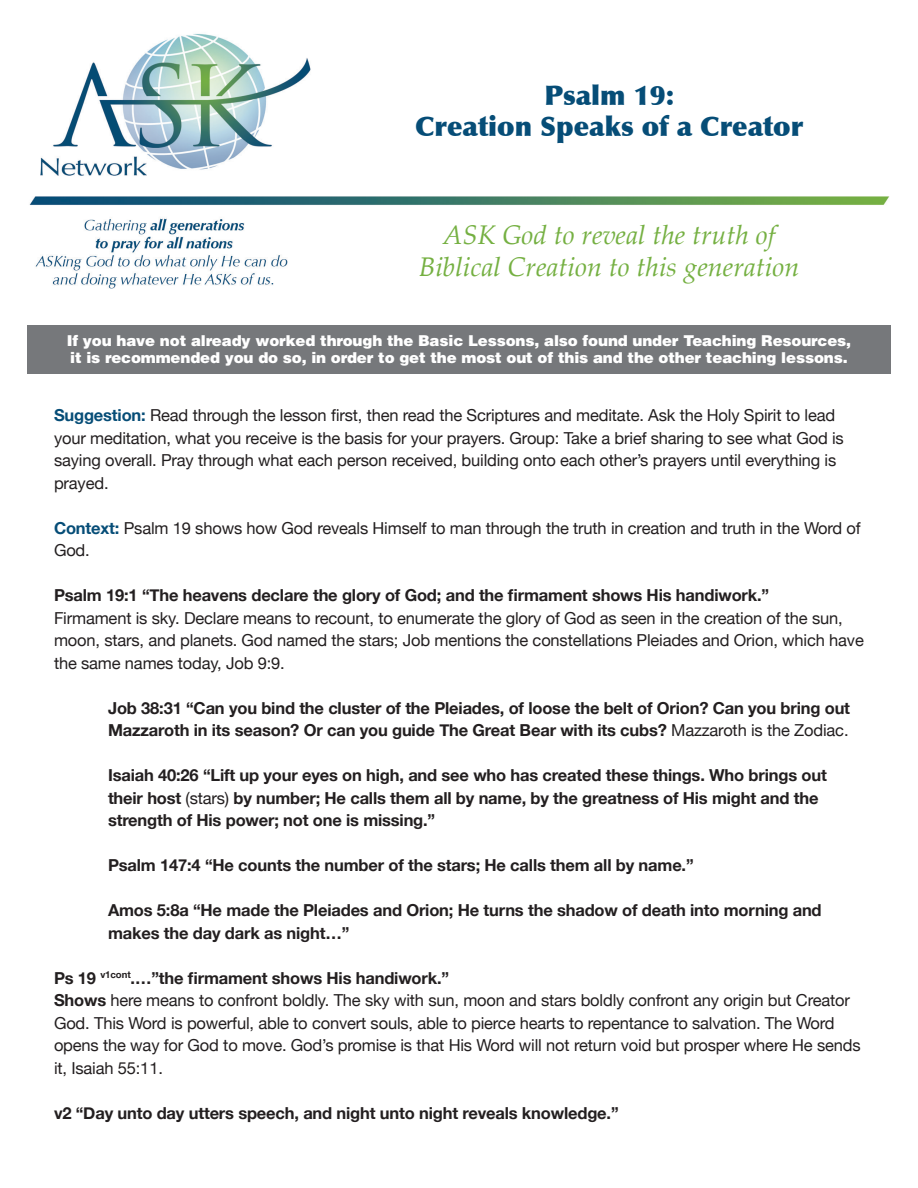
<style>
.page{position:relative;width:918px;height:1188px;background:#fff}
.page>*{position:absolute;margin:0;border:0;box-sizing:border-box;transform-origin:0 0}
.t1{font:italic 27px/31.5px "Palatino Linotype";color:#75b042;text-align:center}
.t2{font:900 27px/31.5px "Optima";color:#064d77;text-align:center}
.t3{font:16.5px/22.5px "Helvetica Neue";letter-spacing:-.01em;color:#231f20}
.t4{font:700 16.5px/22.5px "Helvetica Neue";letter-spacing:-.01em;color:#231f20}
.t5{font:900 15px/16.5px "Helvetica";letter-spacing:-.01em;color:#fff}
.s1{font-weight:700;color:#064d77}
.s2{font-weight:400}
.s3{font-weight:700}
</style>
<div class="page">
<img style="left:29px;top:33px;width:861px;height:256px">
<div style="left:27px;top:325px;width:864px;height:49px;background:#76787b"></div>
<h1 class="t2" style="left:415px;top:80px;width:390px">Psalm 19:<br>Creation Speaks of a Creator</h1>
<h1 class="t1" style="left:419px;top:218px;width:382px">ASK God to reveal the truth of<br>Biblical Creation to this generation</h1>
<p class="t5" style="left:67px;top:332px;width:786px">If you have not already worked through the Basic Lessons, also found under Teaching Resources, it is recommended you do so, in order to get the most out of this and the other teaching lessons.</p>
<p class="t3" style="left:54px;top:404px;width:791px"><span class="s1">Suggestion:</span> Read through the lesson first, then read the Scriptures and meditate. Ask the Holy Spirit to lead your meditation, what you receive is the basis for your prayers. Group: Take a brief sharing to see what God is saying overall. Pray through what each person received, building onto each other’s prayers until everything is prayed.</p>
<p class="t3" style="left:54px;top:516px;width:808px"><span class="s1">Context:</span> Psalm 19 shows how God reveals Himself to man through the truth in creation and truth in the Word of<br>God.</p>
<p class="t4" style="left:54px;top:584px;width:717px">Psalm 19:1 “The heavens declare the glory of God; and the firmament shows His handiwork.”</p>
<p class="t3" style="left:54px;top:606px;width:811px">Firmament is sky. Declare means to recount, to enumerate the glory of God as seen in the creation of the sun, moon, stars, and planets. God named the stars; Job mentions the constellations Pleiades and Orion, which have the same names today, Job 9:9.</p>
<p class="t4" style="left:108px;top:696px;width:744px">Job 38:31 “Can you bind the cluster of the Pleiades, of loose the belt of Orion? Can you bring out<br>Mazzaroth in its season? Or can you guide The Great Bear with its cubs? <span class="s2">Mazzaroth is the Zodiac.</span></p>
<p class="t4" style="left:108px;top:764px;width:720px">Isaiah 40:26 “Lift up your eyes on high, and see who has created these things. Who brings out their host <span class="s2">(stars)</span> by number; He calls them all by name, by the greatness of His might and the strength of His power; not one is missing.”</p>
<p class="t4" style="left:108px;top:854px;width:587px">Psalm 147:4 “He counts the number of the stars; He calls them all by name.”</p>
<p class="t4" style="left:108px;top:899px;width:715px">Amos 5:8a “He made the Pleiades and Orion; He turns the shadow of death into morning and makes the day dark as night…”</p>
<p class="t3" style="left:54px;top:966px;width:808px"><span class="s3">Ps 19</span> <sup>v1cont</sup><span class="s3">.…”the firmament shows His handiwork.”<br>Shows</span> here means to confront boldly. The sky with sun, moon and stars boldly confront any origin but Creator God. This Word is powerful, able to convert souls, able to pierce hearts to repentance to salvation. The Word opens the way for God to move. God’s promise is that His Word will not return void but prosper where He sends it, Isaiah 55:11.</p>
<p class="t4" style="left:54px;top:1101px;width:566px">v2 “Day unto day utters speech, and night unto night reveals knowledge.”</p>
</div>
